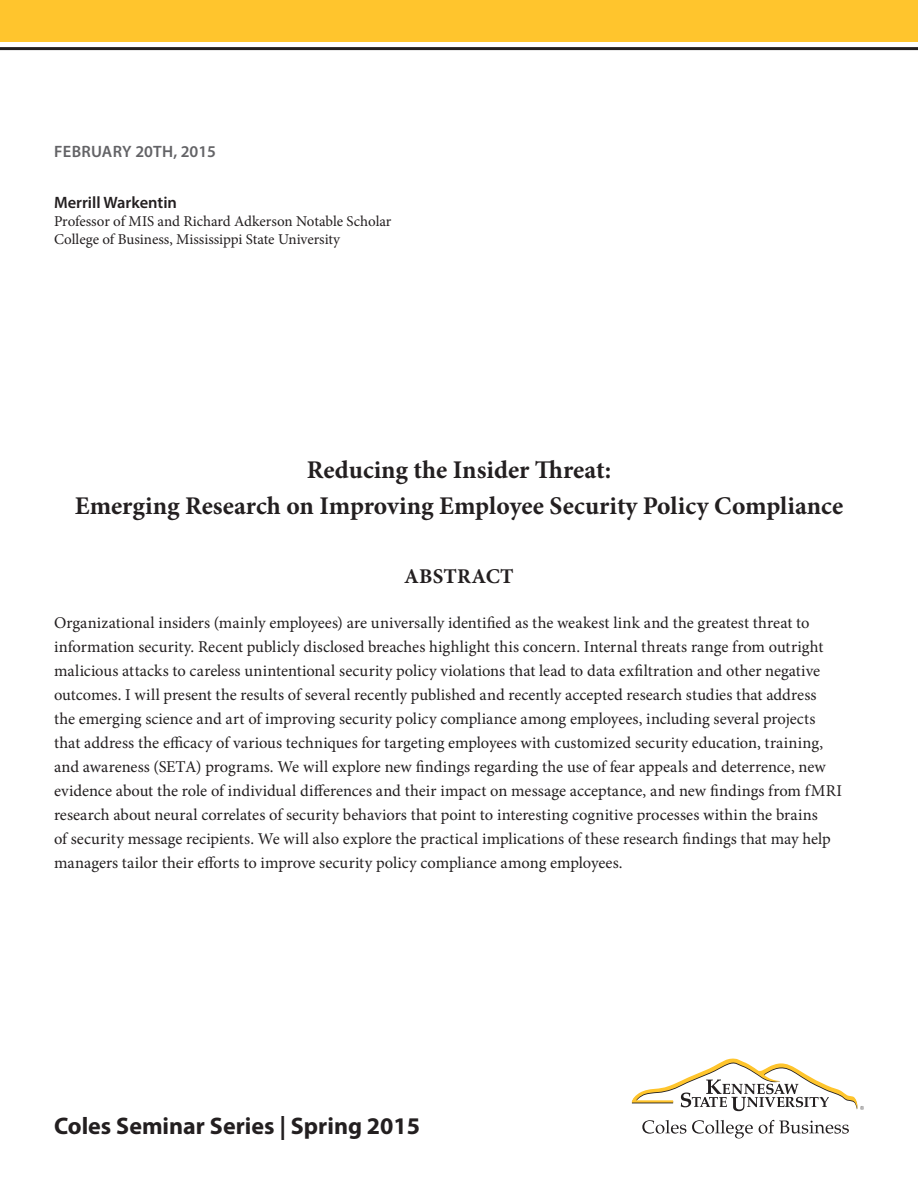
<style>
.page{position:relative;width:918px;height:1188px;background:#fff}
.page>*{position:absolute;margin:0;border:0;box-sizing:border-box;transform-origin:0 0}
.t1{font:700 25.5px "Minion Pro";color:#231f20}
.t2{font:700 24px "Myriad Pro";color:#231f20}
.t3{font:700 21px "Minion Pro";letter-spacing:.01em;color:#231f20}
.t4{font:16.5px/24px "Minion Pro";color:#231f20}
.t5{font:600 16.5px "Myriad Pro";letter-spacing:.01em;color:#636366}
.t6{font:600 16.5px "Myriad Pro";color:#231f20}
.t7{font:15px "Minion Pro";letter-spacing:-.005em;color:#231f20}
</style>
<div class="page">
<svg style="left:642px;top:1120px;width:44px;height:14px"></svg>
<svg style="left:692px;top:1120px;width:61px;height:18px"></svg>
<svg style="left:759px;top:1120px;width:90px;height:14px"></svg>
<svg style="left:632px;top:1059px;width:232px;height:52px"></svg>
<div style="left:0;top:0;width:918px;height:41px;background:#ffc52d"></div>
<hr style="left:0;top:47px;width:918px;height:3px;background:#231f20">
<p class="t5" style="left:54px;top:141px;width:163px">FEBRUARY 20TH, 2015</p>
<p class="t6" style="left:54px;top:192px;width:125px">Merrill Warkentin</p>
<p class="t7" style="left:54px;top:211px;width:339px">Professor of MIS and Richard Adkerson Notable Scholar</p>
<p class="t7" style="left:54px;top:229px;width:288px">College of Business, Mississippi State University</p>
<p class="t1" style="left:307px;top:451px;width:306px">Reducing the Insider Threat:</p>
<p class="t1" style="left:75px;top:488px;width:770px">Emerging Research on Improving Employee Security Policy Compliance</p>
<p class="t3" style="left:404px;top:561px;width:111px">ABSTRACT</p>
<p class="t4" style="left:54px;top:611px;width:790px">Organizational insiders (mainly employees) are universally identified as the weakest link and the greatest threat to information security. Recent publicly disclosed breaches highlight this concern. Internal threats range from outright malicious attacks to careless unintentional security policy violations that lead to data exfiltration and other negative outcomes. I will present the results of several recently published and recently accepted research studies that address<br>the emerging science and art of improving security policy compliance among employees, including several projects that address the efficacy of various techniques for targeting employees with customized security education, training, and awareness (SETA) programs. We will explore new findings regarding the use of fear appeals and deterrence, new evidence about the role of individual differences and their impact on message acceptance, and new findings from fMRI research about neural correlates of security behaviors that point to interesting cognitive processes within the brains<br>of security message recipients. We will also explore the practical implications of these research findings that may help managers tailor their efforts to improve security policy compliance among employees.</p>
<h2 class="t2" style="left:54px;top:1110px;width:368px">Coles Seminar Series | Spring 2015</h2>
</div>
